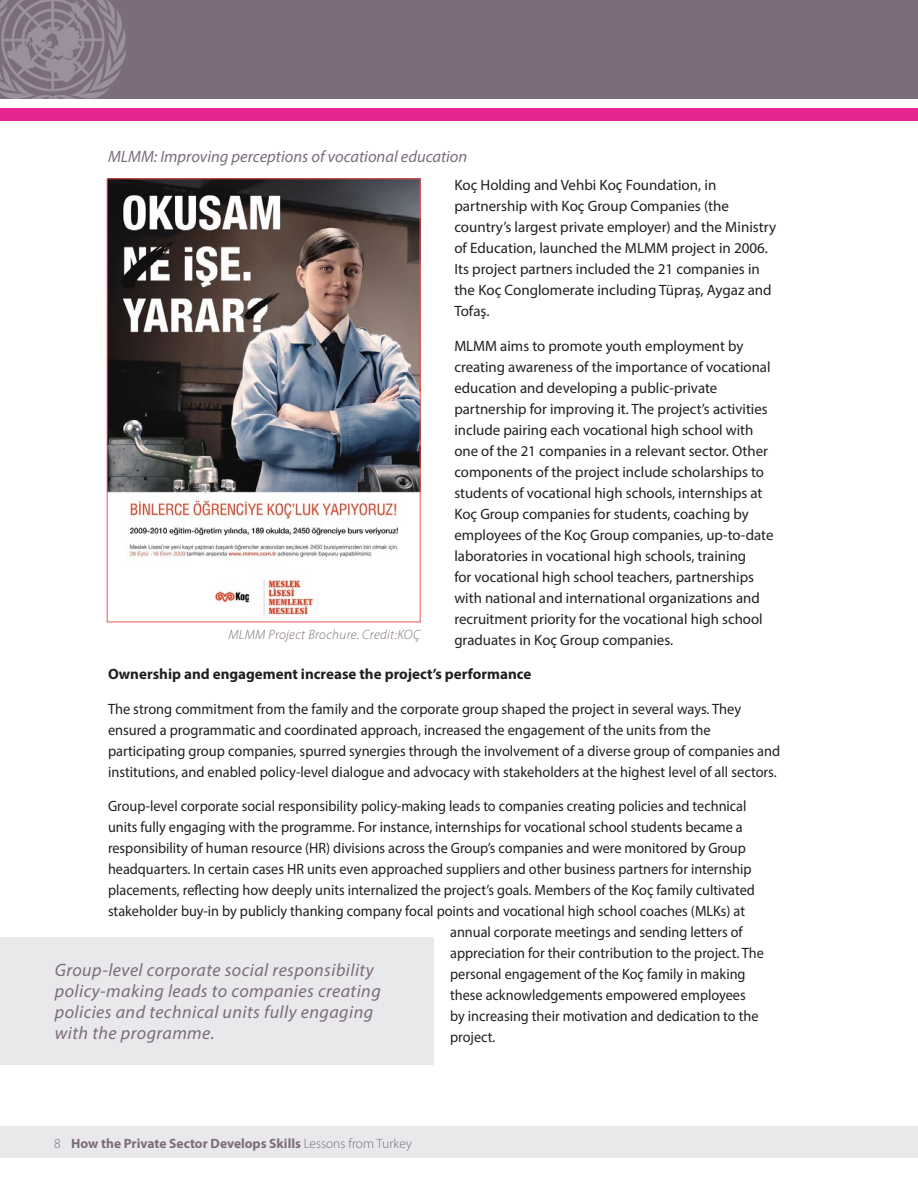
<style>
.page{position:relative;width:918px;height:1188px;background:#fff}
.page>*{position:absolute;margin:0;border:0;box-sizing:border-box;transform-origin:0 0}
.t1{font:italic 18px/21px "Myriad Pro";letter-spacing:.025em;color:#7b6d7c}
.t2{font:italic 16.5px "Myriad Pro";color:#7b6d7c}
.t3{font:15px/21px "Myriad Pro";color:#231f20}
.t4{font:15px "Myriad Pro";color:#231f20;scale:.95 1}
.t5{font:15px/21px "Myriad Pro";color:#231f20;scale:.96 1}
.t6{font:700 15px "Myriad Pro";color:#231f20}
.t7{font:700 13.5px "Myriad Pro";color:#7b6d7c}
.t8{font:italic 300 13.5px "Myriad Pro";letter-spacing:.025em;color:#7b6d7c}
.s1{font-weight:300}
</style>
<div class="page">
<div style="left:0;top:0;width:918px;height:99px;background:#7b6d7c"></div>
<svg style="left:0;top:0;width:126px;height:99px"></svg>
<div style="left:0;top:1126px;width:918px;height:32px;background:#e9e8ea"></div>
<div style="left:0;top:108px;width:918px;height:13px;background:#e72592"></div>
<div style="left:0;top:937px;width:433px;height:128px;background:#e9e8ea"></div>
<img style="left:109px;top:181px;width:309px;height:436px">
<p class="t2" style="left:108px;top:147px;width:361px">MLMM: Improving perceptions of vocational education</p>
<p class="t3" style="left:454px;top:174px;width:323px">Koç Holding and Vehbi Koç Foundation, in partnership with Koç Group Companies (the country’s largest private employer) and the Ministry of Education, launched the MLMM project in 2006.<br>Its project partners included the 21 companies in the Koç Conglomerate including Tüpraş, Aygaz and Tofaş.</p>
<p class="t3" style="left:454px;top:335px;width:321px">MLMM aims to promote youth employment by creating awareness of the importance of vocational education and developing a public-private partnership for improving it. The project’s activities include pairing each vocational high school with one of the 21 companies in a relevant sector. Other components of the project include scholarships to students of vocational high schools, internships at Koç Group companies for students, coaching by employees of the Koç Group companies, up-to-date laboratories in vocational high schools, training<br>for vocational high school teachers, partnerships with national and international organizations and recruitment priority for the vocational high school graduates in Koç Group companies.</p>
<p class="t6" style="left:108px;top:664px;width:425px">Ownership and engagement increase the project’s performance</p>
<p class="t5" style="left:108px;top:698px;width:702px">The strong commitment from the family and the corporate group shaped the project in several ways. They ensured a programmatic and coordinated approach, increased the engagement of the units from the participating group companies, spurred synergies through the involvement of a diverse group of companies and institutions, and enabled policy-level dialogue and advocacy with stakeholders at the highest level of all sectors.</p>
<p class="t4" style="left:108px;top:797px;width:674px">Group-level corporate social responsibility policy-making leads to companies creating policies and technical</p>
<p class="t4" style="left:108px;top:818px;width:670px">units fully engaging with the programme. For instance, internships for vocational school students became a</p>
<p class="t4" style="left:108px;top:839px;width:673px">responsibility of human resource (HR) divisions across the Group’s companies and were monitored by Group</p>
<p class="t4" style="left:108px;top:860px;width:679px">headquarters. In certain cases HR units even approached suppliers and other business partners for internship</p>
<p class="t4" style="left:108px;top:881px;width:682px">placements, reflecting how deeply units internalized the project’s goals. Members of the Koç family cultivated</p>
<p class="t4" style="left:108px;top:902px;width:672px">stakeholder buy-in by publicly thanking company focal points and vocational high school coaches (MLKs) at</p>
<p class="t4" style="left:450px;top:923px;width:309px">annual corporate meetings and sending letters of</p>
<p class="t4" style="left:450px;top:944px;width:332px">appreciation for their contribution to the project. The</p>
<p class="t4" style="left:450px;top:965px;width:312px">personal engagement of the Koç family in making</p>
<p class="t4" style="left:450px;top:986px;width:313px">these acknowledgements empowered employees</p>
<p class="t4" style="left:450px;top:1007px;width:326px">by increasing their motivation and dedication to the</p>
<p class="t4" style="left:450px;top:1028px;width:49px">project.</p>
<p class="t8" style="left:228px;top:626px;width:193px">MLMM Project Brochure. Credit:KOÇ</p>
<p class="t1" style="left:55px;top:959px;width:328px">Group-level corporate social responsibility policy-making leads to companies creating policies and technical units fully engaging with the programme.</p>
<p class="t7" style="left:54px;top:1135px;width:359px"><span class="s1">8</span> How the Private Sector Develops Skills <span class="s1">Lessons from Turkey</span></p>
</div>
